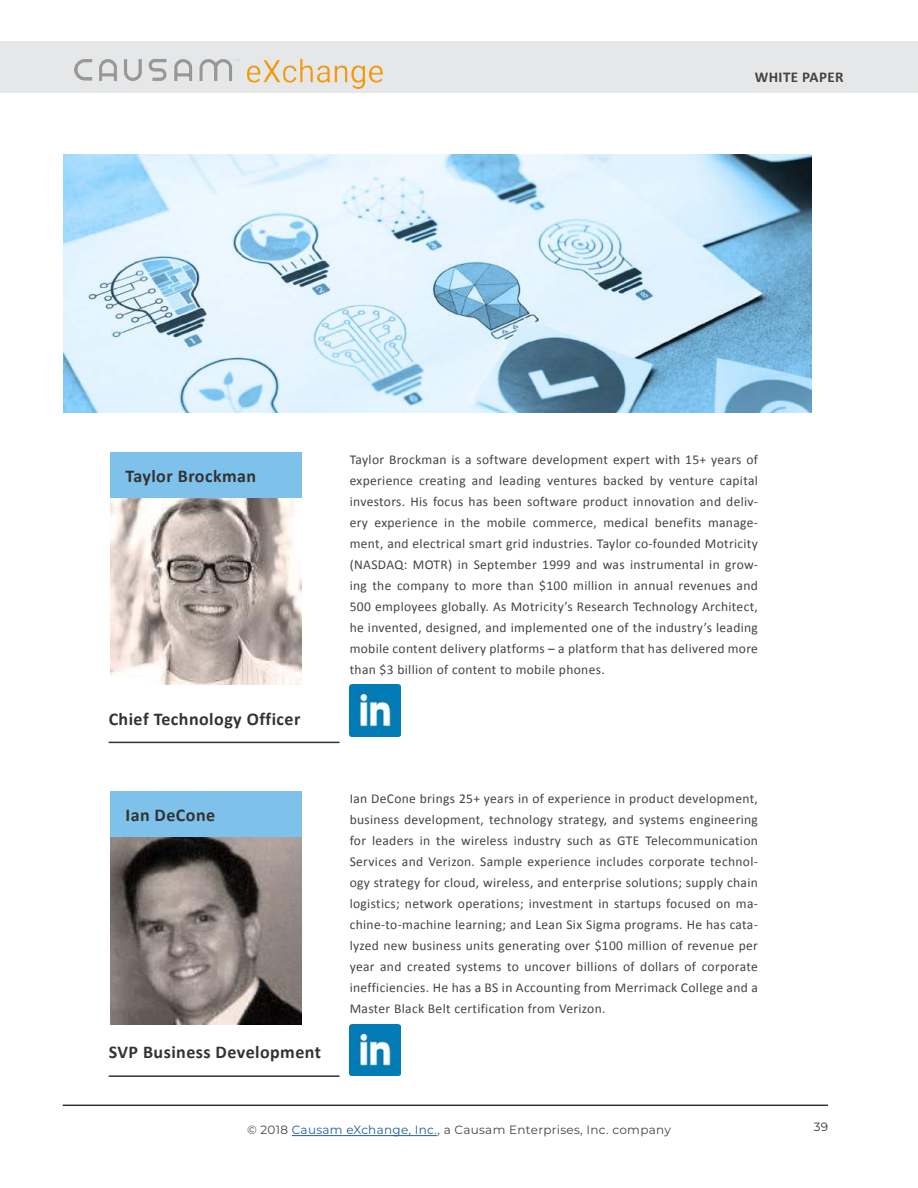
<style>
.page{position:relative;width:918px;height:1188px;background:#fff}
.page>*{position:absolute;margin:0;border:0;box-sizing:border-box;transform-origin:0 0}
.t1{font:700 18px "Calibri";letter-spacing:.025em;color:#333}
.t2{font:700 15px "Calibri";letter-spacing:.025em;color:#454242}
.t3{font:13.5px/21px "Calibri";letter-spacing:.025em;color:#454242;text-align:justify}
.t4{font:12px "Montserrat";letter-spacing:.025em;color:#454242}
.t5{font:12px "Montserrat";color:#333}
.s1{color:#215e9e}
</style>
<div class="page">
<hr style="left:292px;top:1135px;width:145px;height:1px;background:#215e9e">
<img style="left:110px;top:497px;width:191px;height:188px">
<div style="left:110px;top:452px;width:191px;height:45px;background:#7ec1eb"></div>
<hr style="left:109px;top:742px;width:230px;height:1px;background:#333">
<img style="left:110px;top:836px;width:191px;height:188px">
<div style="left:110px;top:791px;width:191px;height:45px;background:#7ec1eb"></div>
<hr style="left:109px;top:1075px;width:230px;height:2px;background:#333">
<img style="left:350px;top:685px;width:51px;height:51px">
<img style="left:350px;top:1024px;width:51px;height:51px">
<img style="left:64px;top:155px;width:747px;height:258px">
<hr style="left:63px;top:1105px;width:765px;height:1px;background:#333">
<div style="left:0;top:41px;width:918px;height:51px;background:#e6e7e8"></div>
<img style="left:74px;top:58px;width:309px;height:35px">
<p class="t2" style="left:755px;top:68px;width:90px">WHITE PAPER</p>
<h1 class="t1" style="left:125px;top:465px;width:132px">Taylor Brockman</h1>
<h1 class="t1" style="left:109px;top:707px;width:193px">Chief Technology Officer</h1>
<h1 class="t1" style="left:125px;top:804px;width:91px">Ian DeCone</h1>
<h1 class="t1" style="left:109px;top:1041px;width:214px">SVP Business Development</h1>
<p class="t3" style="left:350px;top:449px;width:410px">Taylor Brockman is a software development expert with 15+ years of experience creating and leading ventures backed by venture capital investors. His focus has been software product innovation and deliv&shy;ery experience in the mobile commerce, medical benefits manage&shy;ment, and electrical smart grid industries. Taylor co-founded Motricity (NASDAQ: MOTR) in September 1999 and was instrumental in grow&shy;ing the company to more than $100 million in annual revenues and 500 employees globally. As Motricity’s Research Technology Architect, he invented, designed, and implemented one of the industry’s leading mobile content delivery platforms – a platform that has delivered more than $3 billion of content to mobile phones.</p>
<p class="t3" style="left:350px;top:788px;width:410px">Ian DeCone brings 25+ years in of experience in product development, business development, technology strategy, and systems engineering for leaders in the wireless industry such as GTE Telecommunication Services and Verizon. Sample experience includes corporate technol&shy;ogy strategy for cloud, wireless, and enterprise solutions; supply chain logistics; network operations; investment in startups focused on ma&shy;chine-to-machine learning; and Lean Six Sigma programs. He has cata&shy;lyzed new business units generating over $100 million of revenue per year and created systems to uncover billions of dollars of corporate inefficiencies. He has a BS in Accounting from Merrimack College and a Master Black Belt certification from Verizon.</p>
<p class="t4" style="left:247px;top:1122px;width:425px">© 2018 <span class="s1">Causam eXchange, Inc.</span>, a Causam Enterprises, Inc. company</p>
<p class="t5" style="left:814px;top:1119px;width:16px">39</p>
</div>
